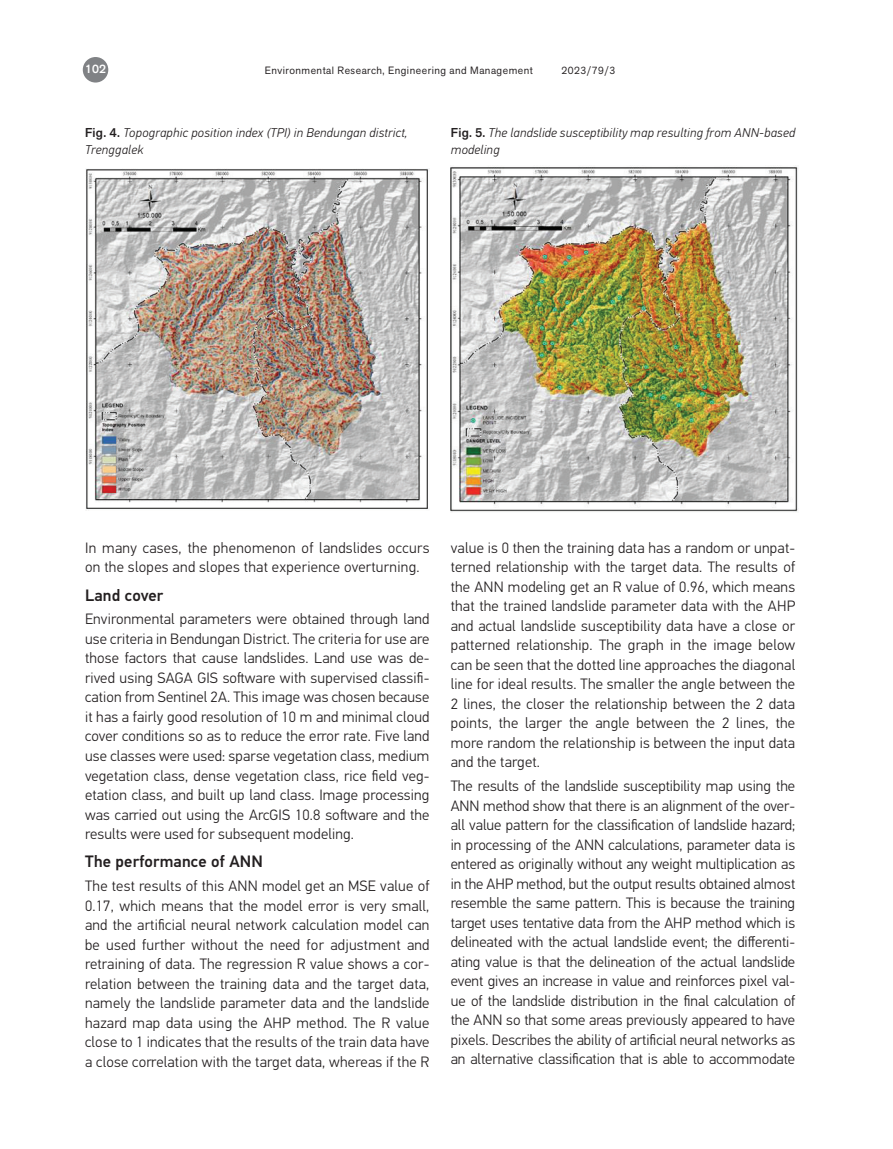
<style>
.page{position:relative;width:893px;height:1149px;background:#fff}
.page>*{position:absolute;margin:0;border:0;box-sizing:border-box;transform-origin:0 0}
.Skyrelis_mazas{font:500 16.5px "PF Din Text Pro";letter-spacing:.01em;color:#231f20}
.Refer_EREM{font:300 15px/19.5px "PF Din Text Pro";letter-spacing:.015em;color:#231f20;text-align:justify}
.t1{font:italic 300 12.75px/16.5px "PF Din Text Pro";letter-spacing:.02em;color:#231f20}
.t2{font:500 12px "Akzid Grtsk Next";color:#fff}
.t3{font:10.5px "Akzid Grtsk Next";letter-spacing:.05em;color:#231f20}
.s1{font-family:"Akzid Grtsk Next";font-weight:500;font-style:normal}
</style>
<div class="page">
<div style="left:83px;top:57px;width:25px;height:25px;background:#808285;border-radius:50%"></div>
<img style="left:86px;top:169px;width:343px;height:341px">
<img style="left:451px;top:166px;width:347px;height:346px">
<p class="t2" style="left:85px;top:61px;width:22px">102</p>
<p class="t3" style="left:265px;top:63px;width:270px">Environmental Research, Engineering and Management</p>
<p class="t3" style="left:561px;top:63px;width:55px">2023/79/3</p>
<p class="t1" style="left:85px;top:125px;width:324px"><span class="s1">Fig. 4.</span> Topographic position index (TPI) in Bendungan district,<br>Trenggalek</p>
<p class="t1" style="left:451px;top:125px;width:346px"><span class="s1">Fig. 5.</span> The landslide susceptibility map resulting from ANN-based modeling</p>
<p class="Refer_EREM" style="left:85px;top:538px;width:346px">In many cases, the phenomenon of landslides occurs on the slopes and slopes that experience overturning.</p>
<p class="Skyrelis_mazas" style="left:85px;top:585px;width:80px">Land cover</p>
<p class="Refer_EREM" style="left:85px;top:609px;width:346px">Environmental parameters were obtained through land use criteria in Bendungan District. The criteria for use are those factors that cause landslides. Land use was de&shy;rived using SAGA GIS software with supervised classifi&shy;cation from Sentinel 2A. This image was chosen because it has a fairly good resolution of 10 m and minimal cloud cover conditions so as to reduce the error rate. Five land use classes were used: sparse vegetation class, medium vegetation class, dense vegetation class, rice field veg&shy;etation class, and built up land class. Image processing was carried out using the ArcGIS 10.8 software and the results were used for subsequent modeling.</p>
<p class="Skyrelis_mazas" style="left:85px;top:851px;width:179px">The performance of ANN</p>
<p class="Refer_EREM" style="left:85px;top:876px;width:346px">The test results of this ANN model get an MSE value of 0.17, which means that the model error is very small, and the artificial neural network calculation model can be used further without the need for adjustment and retraining of data. The regression R value shows a cor&shy;relation between the training data and the target data, namely the landslide parameter data and the landslide hazard map data using the AHP method. The R value close to 1 indicates that the results of the train data have a close correlation with the target data, whereas if the R</p>
<p class="Refer_EREM" style="left:451px;top:538px;width:346px">value is 0 then the training data has a random or unpat&shy;terned relationship with the target data. The results of the ANN modeling get an R value of 0.96, which means that the trained landslide parameter data with the AHP and actual landslide susceptibility data have a close or patterned relationship. The graph in the image below can be seen that the dotted line approaches the diagonal line for ideal results. The smaller the angle between the 2 lines, the closer the relationship between the 2 data points, the larger the angle between the 2 lines, the more random the relationship is between the input data and the target.</p>
<p class="Refer_EREM" style="left:451px;top:776px;width:346px">The results of the landslide susceptibility map using the ANN method show that there is an alignment of the over&shy;all value pattern for the classification of landslide hazard; in processing of the ANN calculations, parameter data is entered as originally without any weight multiplication as in the AHP method, but the output results obtained almost resemble the same pattern. This is because the training target uses tentative data from the AHP method which is delineated with the actual landslide event; the differenti&shy;ating value is that the delineation of the actual landslide event gives an increase in value and reinforces pixel val&shy;ue of the landslide distribution in the final calculation of the ANN so that some areas previously appeared to have pixels. Describes the ability of artificial neural networks as an alternative classification that is able to accommodate</p>
</div>
